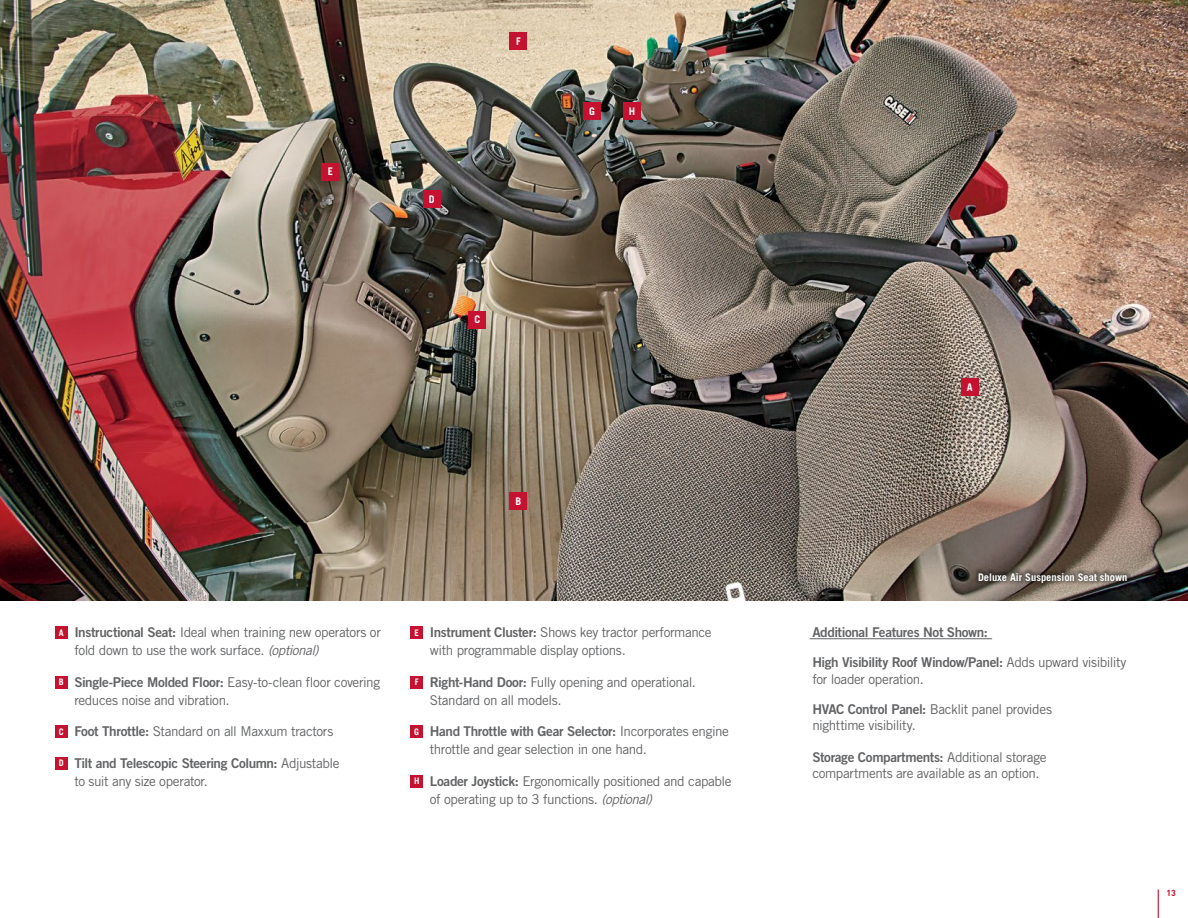
<style>
.page{position:relative;width:1188px;height:918px;background:#fff}
.page>*{position:absolute;margin:0;border:0;box-sizing:border-box;transform-origin:0 0}
.t1{font:13.5px/18px "Trade Gothic LT Std";letter-spacing:-.03em;color:#636466}
.t2{font:13.5px "Trade Gothic LT Std Bd 2";letter-spacing:-.03em;color:#636466}
.t3{font:700 10.5px "Trade Gothic LT Std";color:#fff}
.t4{font:700 9px "Trade Gothic LT Std";color:#fff}
.t5{font:700 8.7px "DINOT";color:#c41230}
.s1{font-family:"Trade Gothic LT Std Bd 2"}
.s2{font-style:italic}
.s3{font-family:"Trade Gothic LT Std"}
</style>
<div class="page">
<img style="left:0;top:0;width:1188px;height:601px">
<div style="left:961px;top:378px;width:17px;height:18px;background:#c41230"></div>
<div style="left:584px;top:103px;width:17px;height:17px;background:#c41230"></div>
<div style="left:624px;top:103px;width:17px;height:17px;background:#c41230"></div>
<div style="left:322px;top:163px;width:17px;height:17px;background:#c41230"></div>
<div style="left:469px;top:311px;width:17px;height:17px;background:#c41230"></div>
<div style="left:510px;top:493px;width:17px;height:17px;background:#c41230"></div>
<div style="left:423px;top:190px;width:17px;height:17px;background:#c41230"></div>
<div style="left:510px;top:32px;width:17px;height:17px;background:#c41230"></div>
<div style="left:55px;top:626px;width:13px;height:13px;background:#c41230"></div>
<div style="left:55px;top:676px;width:13px;height:12px;background:#c41230"></div>
<div style="left:55px;top:725px;width:13px;height:13px;background:#c41230"></div>
<div style="left:55px;top:757px;width:13px;height:12px;background:#c41230"></div>
<div style="left:410px;top:626px;width:13px;height:13px;background:#c41230"></div>
<div style="left:410px;top:676px;width:13px;height:12px;background:#c41230"></div>
<div style="left:410px;top:725px;width:13px;height:13px;background:#c41230"></div>
<div style="left:410px;top:775px;width:13px;height:12px;background:#c41230"></div>
<hr style="left:810px;top:638px;width:182px;height:1px;background:#636466">
<div style="left:974px;top:568px;width:157px;height:19px;background:#000;opacity:.75"></div>
<svg style="left:1158px;top:890px;width:1px;height:28px"></svg>
<p class="t3" style="left:516px;top:34px;width:6px">F</p>
<p class="t3" style="left:589px;top:105px;width:7px">G</p>
<p class="t3" style="left:629px;top:105px;width:8px">H</p>
<p class="t3" style="left:328px;top:165px;width:7px">E</p>
<p class="t3" style="left:429px;top:193px;width:7px">D</p>
<p class="t3" style="left:475px;top:313px;width:7px">C</p>
<p class="t3" style="left:967px;top:381px;width:7px">A</p>
<p class="t3" style="left:515px;top:495px;width:7px">B</p>
<p class="t3" style="left:978px;top:570px;width:151px">Deluxe Air Suspension Seat shown</p>
<p class="t4" style="left:59px;top:627px;width:6px">A</p>
<p class="t4" style="left:59px;top:677px;width:6px">B</p>
<p class="t4" style="left:59px;top:726px;width:6px">C</p>
<p class="t4" style="left:59px;top:758px;width:6px">D</p>
<p class="t1" style="left:74px;top:623px;width:308px"><span class="s1">Instructional Seat:</span> Ideal when training new operators or fold down to use the work surface. <span class="s2">(optional)</span></p>
<p class="t1" style="left:74px;top:673px;width:307px"><span class="s1">Single-Piece Molded Floor:</span> Easy-to-clean floor covering reduces noise and vibration.</p>
<p class="t1" style="left:74px;top:722px;width:260px"><span class="s1">Foot Throttle:</span> Standard on all Maxxum tractors</p>
<p class="t2" style="left:74px;top:755px;width:267px">Tilt and Telescopic Steering Column: <span class="s3">Adjustable</span></p>
<p class="t1" style="left:74px;top:772px;width:135px">to suit any size operator.</p>
<p class="t4" style="left:414px;top:627px;width:7px">HE</p>
<p class="t4" style="left:414px;top:677px;width:7px">HF</p>
<p class="t4" style="left:414px;top:726px;width:6px">G</p>
<p class="t4" style="left:414px;top:776px;width:7px">H</p>
<p class="t1" style="left:430px;top:623px;width:283px"><span class="s1">Instrument Cluster:</span> Shows key tractor performance with programmable display options.</p>
<p class="t1" style="left:430px;top:673px;width:268px"><span class="s1">Right-Hand Door:</span> Fully opening and operational.<br>Standard on all models.</p>
<p class="t2" style="left:430px;top:723px;width:301px">Hand Throttle with Gear Selector: <span class="s3">Incorporates engine</span></p>
<p class="t1" style="left:430px;top:740px;width:219px">throttle and gear selection in one hand.</p>
<p class="t1" style="left:430px;top:772px;width:303px"><span class="s1">Loader Joystick:</span> Ergonomically positioned and capable of operating up to 3 functions. <span class="s2">(optional)</span></p>
<p class="t2" style="left:812px;top:624px;width:177px">Additional Features Not Shown:</p>
<p class="t2" style="left:812px;top:654px;width:316px">High Visibility Roof Window/Panel: <span class="s3">Adds upward visibility</span></p>
<p class="t1" style="left:812px;top:670px;width:113px">for loader operation.</p>
<p class="t1" style="left:812px;top:701px;width:241px;line-height:16.5px"><span class="s1">HVAC Control Panel:</span> Backlit panel provides nighttime visibility.</p>
<p class="t2" style="left:812px;top:749px;width:236px">Storage Compartments: <span class="s3">Additional storage</span></p>
<p class="t1" style="left:812px;top:764px;width:229px">compartments are available as an option.</p>
<p class="t5" style="left:1167px;top:887px;width:11px">13</p>
</div>
